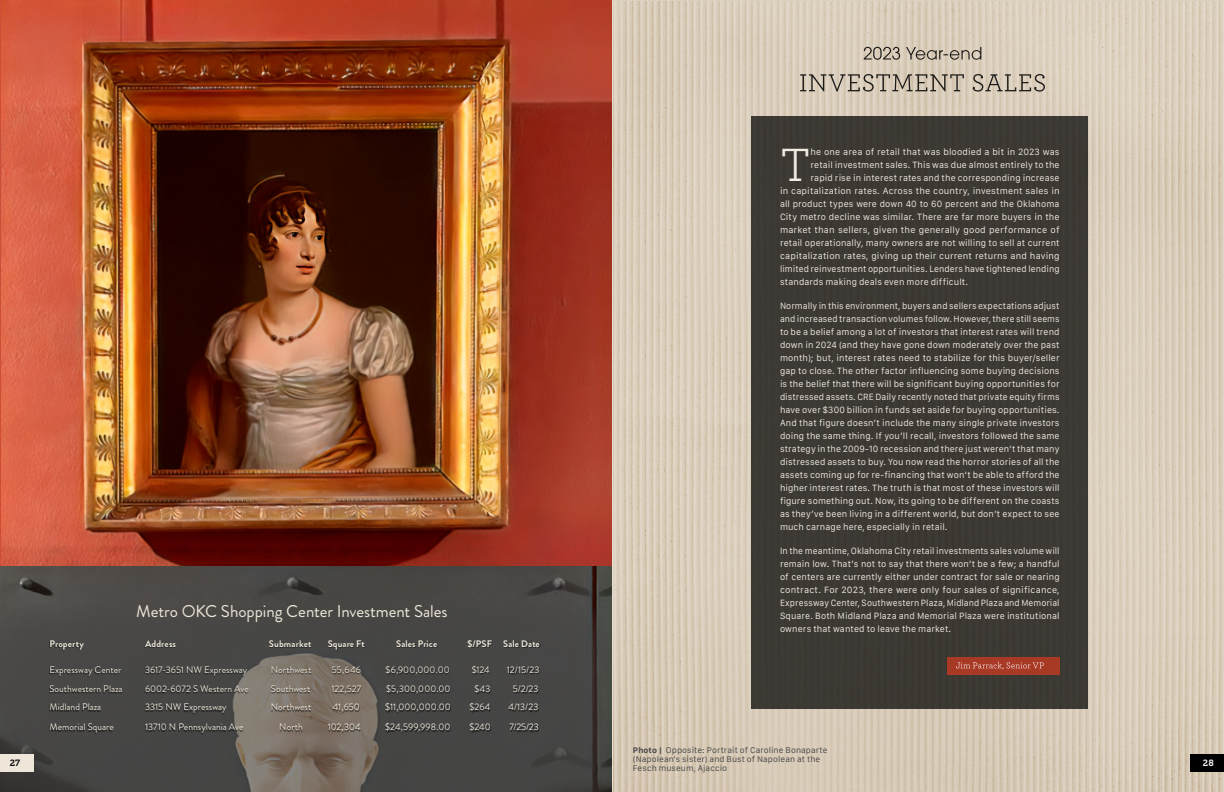
<style>
.page{position:relative;width:1224px;height:792px;background:#fff}
.page>*{position:absolute;margin:0;border:0;box-sizing:border-box;transform-origin:0 0}
.t1{font:49px "Archer";color:#f1ebe1}
.t2{font:17px "Brandon Grotesque";letter-spacing:-.005em;color:#ede6d9}
.t3{font:9.5px "Brandon Grotesque";letter-spacing:.005em;color:#ede6d9}
.t4{font:700 9.5px "Brandon Grotesque";letter-spacing:.01em;color:#ede6d9}
.t5{font:9.5px "Brandon Grotesque";color:#e8e5de}
.t6{font:9px "Museo Slab 700";color:#000}
.t7{font:9px "Museo Slab 700";color:#fff}
.t8{font:8.7px/13px "Galvji";letter-spacing:.015em;color:#f1ebe1;text-align:justify;scale:.95 1}
.t9{font:8.7px "Galvji";letter-spacing:.015em;color:#f1ebe1}
.t10{font:8.7px/13px "Galvji";letter-spacing:.015em;color:#f1ebe1;text-align:justify;scale:.96 1}
.t11{font:8px/9px "Galvji";letter-spacing:.01em;color:#474747}
.s1{font-weight:700}
</style>
<div class="page">
<img style="left:1px;top:0;width:611px;height:566px">
<img style="left:0;top:566px;width:612px;height:40px">
<svg style="left:0;top:606px;width:612px;height:186px;background:#4c4947"></svg>
<div style="left:0;top:754px;width:33px;height:18px;background:#ede6d9"></div>
<div style="left:612px;top:0;width:612px;height:792px;background:#dbcbb7"></div>
<div style="left:1190px;top:754px;width:34px;height:18px;background:#000"></div>
<div style="left:752px;top:116px;width:336px;height:593px;background:#3d3a34"></div>
<div style="left:947px;top:657px;width:112px;height:17px;background:#a83925"></div>
<svg style="left:956px;top:662px;width:88px;height:8px"></svg>
<svg style="left:800px;top:74px;width:245px;height:18px"></svg>
<svg style="left:864px;top:47px;width:117px;height:13px"></svg>
<div style="left:49px;top:640px;width:492px;height:95px;background:#000;opacity:.75"></div>
<p class="t6" style="left:10px;top:758px;width:12px">27</p>
<h2 class="t2" style="left:136px;top:599px;width:313px">Metro OKC Shopping Center Investment Sales</h2>
<p class="t4" style="left:49px;top:637px;width:36px">Property</p>
<p class="t4" style="left:145px;top:637px;width:33px">Address</p>
<p class="t4" style="left:269px;top:637px;width:44px">Submarket</p>
<p class="t4" style="left:328px;top:637px;width:39px">Square Ft</p>
<p class="t4" style="left:396px;top:637px;width:43px">Sales Price</p>
<p class="t4" style="left:467px;top:637px;width:74px">$/PSF Sale Date</p>
<p class="t3" style="left:49px;top:663px;width:73px">Expressway Center</p>
<p class="t3" style="left:145px;top:663px;width:104px">3617-3651 NW Expressway</p>
<p class="t3" style="left:271px;top:663px;width:42px">Northwest</p>
<p class="t3" style="left:332px;top:663px;width:31px">55,646</p>
<p class="t3" style="left:386px;top:663px;width:66px">$6,900,000.00</p>
<p class="t3" style="left:472px;top:663px;width:20px">$124</p>
<p class="t3" style="left:507px;top:663px;width:34px">12/15/23</p>
<p class="t3" style="left:49px;top:682px;width:75px">Southwestern Plaza</p>
<p class="t3" style="left:145px;top:682px;width:105px">6002-6072 S Western Ave</p>
<p class="t3" style="left:271px;top:682px;width:41px">Southwest</p>
<p class="t3" style="left:331px;top:682px;width:31px">122,527</p>
<p class="t3" style="left:386px;top:682px;width:66px">$5,300,000.00</p>
<p class="t5" style="left:475px;top:682px;width:17px">$43</p>
<p class="t3" style="left:513px;top:682px;width:27px">5/2/23</p>
<p class="t3" style="left:49px;top:701px;width:53px">Midland Plaza</p>
<p class="t3" style="left:145px;top:701px;width:83px">3315 NW Expressway</p>
<p class="t3" style="left:271px;top:701px;width:42px">Northwest</p>
<p class="t3" style="left:333px;top:701px;width:29px">41,650</p>
<p class="t3" style="left:385px;top:701px;width:67px">$11,000,000.00</p>
<p class="t3" style="left:470px;top:701px;width:22px">$264</p>
<p class="t3" style="left:508px;top:701px;width:32px">4/13/23</p>
<p class="t3" style="left:49px;top:721px;width:66px">Memorial Square</p>
<p class="t3" style="left:145px;top:721px;width:100px">13710 N Pennsylvania Ave</p>
<p class="t3" style="left:279px;top:721px;width:25px">North</p>
<p class="t3" style="left:328px;top:721px;width:35px">102,304</p>
<p class="t3" style="left:385px;top:721px;width:67px">$24,599,998.00</p>
<p class="t3" style="left:470px;top:721px;width:23px">$240</p>
<p class="t3" style="left:510px;top:721px;width:31px">7/25/23</p>
<h1 class="t1" style="left:780px;top:131px;width:32px">T</h1>
<p class="t9" style="left:811px;top:147px;width:251px">he one area of retail that was bloodied a bit in 2023 was</p>
<p class="t9" style="left:811px;top:160px;width:251px">retail investment sales. This was due almost entirely to the</p>
<p class="t9" style="left:811px;top:173px;width:251px">rapid rise in interest rates and the corresponding increase</p>
<p class="t9" style="left:780px;top:186px;width:281px">in capitalization rates. Across the country, investment sales in</p>
<p class="t9" style="left:780px;top:199px;width:281px">all product types were down 40 to 60 percent and the Oklahoma</p>
<p class="t9" style="left:780px;top:212px;width:281px">City metro decline was similar. There are far more buyers in the</p>
<p class="t9" style="left:780px;top:225px;width:281px">market than sellers, given the generally good performance of</p>
<p class="t9" style="left:780px;top:238px;width:281px">retail operationally, many owners are not willing to sell at current</p>
<p class="t9" style="left:780px;top:251px;width:281px">capitalization rates, giving up their current returns and having</p>
<p class="t10" style="left:780px;top:263px;width:293px">limited reinvestment opportunities. Lenders have tightened lending</p>
<p class="t9" style="left:780px;top:277px;width:190px">standards making deals even more difficult.</p>
<p class="t8" style="left:780px;top:300px;width:296px">Normally in this environment, buyers and sellers expectations adjust and increased transaction volumes follow. However, there still seems to be a belief among a lot of investors that interest rates will trend down in 2024 (and they have gone down moderately over the past month); but, interest rates need to stabilize for this buyer/seller gap to close. The other factor influencing some buying decisions is the belief that there will be significant buying opportunities for distressed assets. CRE Daily recently noted that private equity firms have over $300 billion in funds set aside for buying opportunities.<br>And that figure doesn’t include the many single private investors doing the same thing. If you’ll recall, investors followed the same strategy in the 2009-10 recession and there just weren’t that many distressed assets to buy. You now read the horror stories of all the assets coming up for re-financing that won’t be able to afford the higher interest rates. The truth is that most of these investors will figure something out. Now, its going to be different on the coasts as they’ve been living in a different world, but don’t expect to see much carnage here, especially in retail.</p>
<p class="t10" style="left:780px;top:545px;width:293px">In the meantime, Oklahoma City retail investments sales volume will remain low. That’s not to say that there won’t be a few; a handful of centers are currently either under contract for sale or nearing contract. For 2023, there were only four sales of significance, Expressway Center, Southwestern Plaza, Midland Plaza and Memorial Square. Both Midland Plaza and Memorial Plaza were institutional owners that wanted to leave the market.</p>
<p class="t11" style="left:633px;top:746px;width:196px"><span class="s1">Photo |</span> Opposite: Portrait of Caroline Bonaparte (Napolean's sister) and Bust of Napolean at the<br>Fesch museum, Ajaccio</p>
<p class="t7" style="left:1203px;top:758px;width:12px">28</p>
</div>
